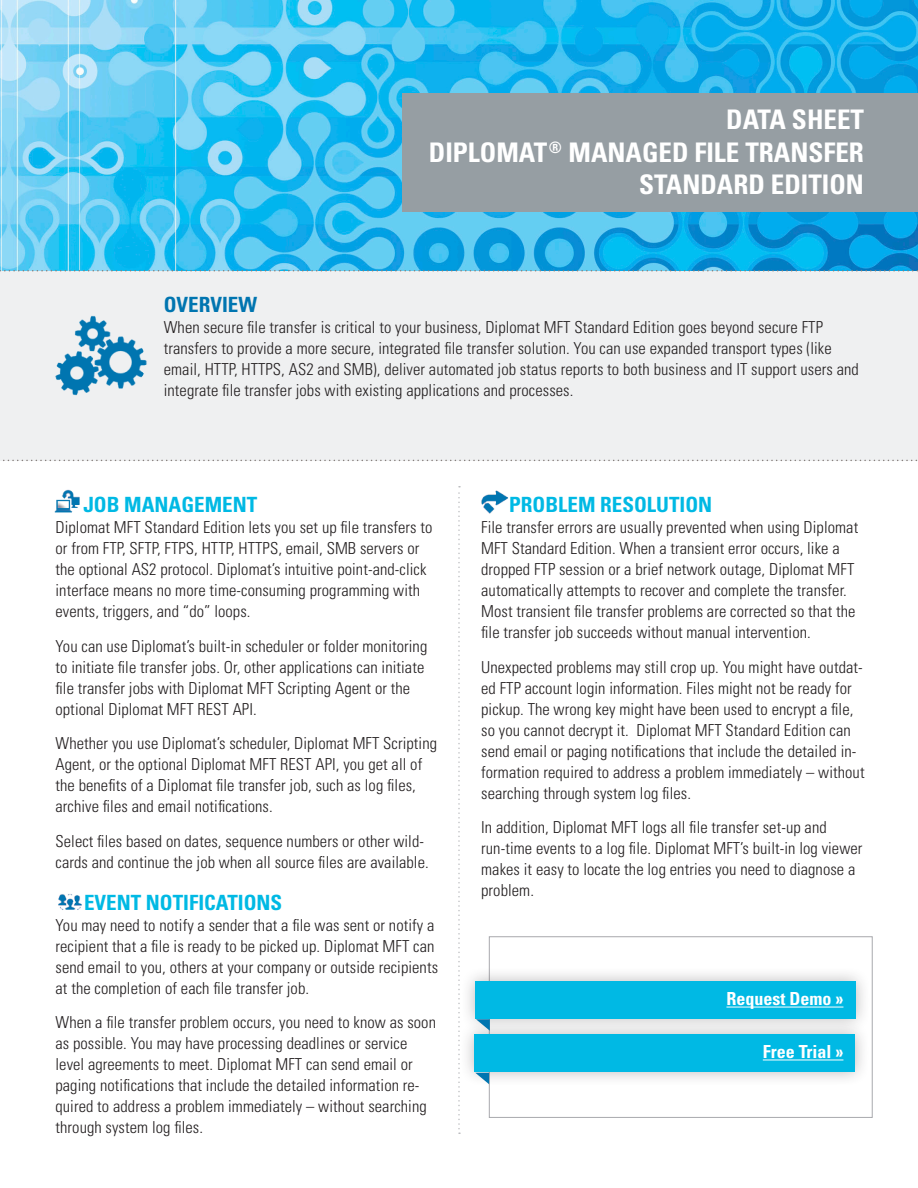
<style>
.page{position:relative;width:918px;height:1188px;background:#fff}
.page>*{position:absolute;margin:0;border:0;box-sizing:border-box;transform-origin:0 0}
.t1{font:700 condensed 27px "Univers LT Std";color:#fff}
.Section_Header{font:700 condensed 21px "Univers LT Std";color:#00b9e4}
.Section_Header-2{font:700 condensed 21px "Univers LT Std";color:#0075b0}
.t2{font:700 condensed 18px "Univers LT Std";color:#fff}
.Paragraph{font:300 condensed 16.5px/21px "Univers LT Std";letter-spacing:.005em;color:#231f20}
</style>
<div class="page">
<img style="left:0;top:0;width:918px;height:270px">
<div style="left:403px;top:93px;width:515px;height:119px;background:#969ea3"></div>
<div style="left:0;top:271px;width:918px;height:189px;background:#eff0f1"></div>
<svg style="left:0;top:460px;width:918px;height:1px"></svg>
<svg style="left:0;top:270px;width:918px;height:2px"></svg>
<svg style="left:458px;top:486px;width:2px;height:648px"></svg>
<img style="left:58px;top:894px;width:24px;height:16px">
<img style="left:55px;top:315px;width:92px;height:81px">
<img style="left:54px;top:489px;width:26px;height:24px">
<img style="left:481px;top:490px;width:27px;height:24px">
<div style="left:489px;top:936px;width:384px;height:182px;background:#fff;border:1px solid #a8a9ad"></div>
<div style="left:459px;top:1019px;width:410px;height:68px;background:#231f20;opacity:.31"></div>
<div style="left:474px;top:1034px;width:380px;height:38px;background:#00b9e4"></div>
<hr style="left:763px;top:1060px;width:80px;height:1px;background:#fff">
<svg style="left:475px;top:1073px;width:14px;height:11px"></svg>
<div style="left:460px;top:966px;width:411px;height:68px;background:#231f20;opacity:.31"></div>
<div style="left:476px;top:981px;width:380px;height:38px;background:#00b9e4"></div>
<hr style="left:726px;top:1007px;width:117px;height:1px;background:#fff">
<svg style="left:476px;top:1019px;width:14px;height:12px"></svg>
<p class="t1" style="left:726px;top:103px;width:139px">DATA SHEET</p>
<p class="t1" style="left:429px;top:136px;width:437px">DIPLOMAT<sup>®</sup> MANAGED FILE TRANSFER</p>
<p class="t1" style="left:639px;top:168px;width:226px">STANDARD EDITION</p>
<p class="Section_Header-2" style="left:164px;top:292px;width:95px">OVERVIEW</p>
<p class="Paragraph" style="left:164px;top:317px;width:697px">When secure file transfer is critical to your business, Diplomat MFT Standard Edition goes beyond secure FTP transfers to provide a more secure, integrated file transfer solution. You can use expanded transport types (like email, HTTP, HTTPS, AS2 and SMB), deliver automated job status reports to both business and IT support users and integrate file transfer jobs with existing applications and processes.</p>
<p class="Section_Header" style="left:83px;top:492px;width:175px">JOB MANAGEMENT</p>
<p class="Paragraph" style="left:56px;top:517px;width:379px">Diplomat MFT Standard Edition lets you set up file transfers to or from FTP, SFTP, FTPS, HTTP, HTTPS, email, SMB servers or the optional AS2 protocol. Diplomat’s intuitive point-and-click interface means no more time-consuming programming with events, triggers, and “do” loops.</p>
<p class="Paragraph" style="left:56px;top:635px;width:373px">You can use Diplomat’s built-in scheduler or folder monitoring to initiate file transfer jobs. Or, other applications can initiate file transfer jobs with Diplomat MFT Scripting Agent or the optional Diplomat MFT REST API.</p>
<p class="Paragraph" style="left:56px;top:733px;width:383px">Whether you use Diplomat’s scheduler, Diplomat MFT Scripting Agent, or the optional Diplomat MFT REST API, you get all of the benefits of a Diplomat file transfer job, such as log files, archive files and email notifications.</p>
<p class="Paragraph" style="left:56px;top:830px;width:375px">Select files based on dates, sequence numbers or other wild&shy;cards and continue the job when all source files are available.</p>
<p class="Section_Header" style="left:84px;top:889px;width:200px">EVENT NOTIFICATIONS</p>
<p class="Paragraph" style="left:56px;top:914px;width:384px">You may need to notify a sender that a file was sent or notify a recipient that a file is ready to be picked up. Diplomat MFT can send email to you, others at your company or outside recipients at the completion of each file transfer job.</p>
<p class="Paragraph" style="left:56px;top:1012px;width:382px">When a file transfer problem occurs, you need to know as soon as possible. You may have processing deadlines or service level agreements to meet. Diplomat MFT can send email or paging notifications that include the detailed information re&shy;quired to address a problem immediately – without searching through system log files.</p>
<p class="Section_Header" style="left:509px;top:492px;width:205px">PROBLEM RESOLUTION</p>
<p class="Paragraph" style="left:481px;top:517px;width:379px">File transfer errors are usually prevented when using Diplomat MFT Standard Edition. When a transient error occurs, like a dropped FTP session or a brief network outage, Diplomat MFT automatically attempts to recover and complete the transfer.<br>Most transient file transfer problems are corrected so that the file transfer job succeeds without manual intervention.</p>
<p class="Paragraph" style="left:481px;top:656px;width:385px">Unexpected problems may still crop up. You might have outdat&shy;ed FTP account login information. Files might not be ready for pickup. The wrong key might have been used to encrypt a file, so you cannot decrypt it. Diplomat MFT Standard Edition can send email or paging notifications that include the detailed in&shy;formation required to address a problem immediately – without searching through system log files.</p>
<p class="Paragraph" style="left:481px;top:817px;width:383px">In addition, Diplomat MFT logs all file transfer set-up and run-time events to a log file. Diplomat MFT’s built-in log viewer makes it easy to locate the log entries you need to diagnose a problem.</p>
<p class="t2" style="left:726px;top:988px;width:118px">Request Demo »</p>
<p class="t2" style="left:763px;top:1041px;width:82px">Free Trial »</p>
</div>
